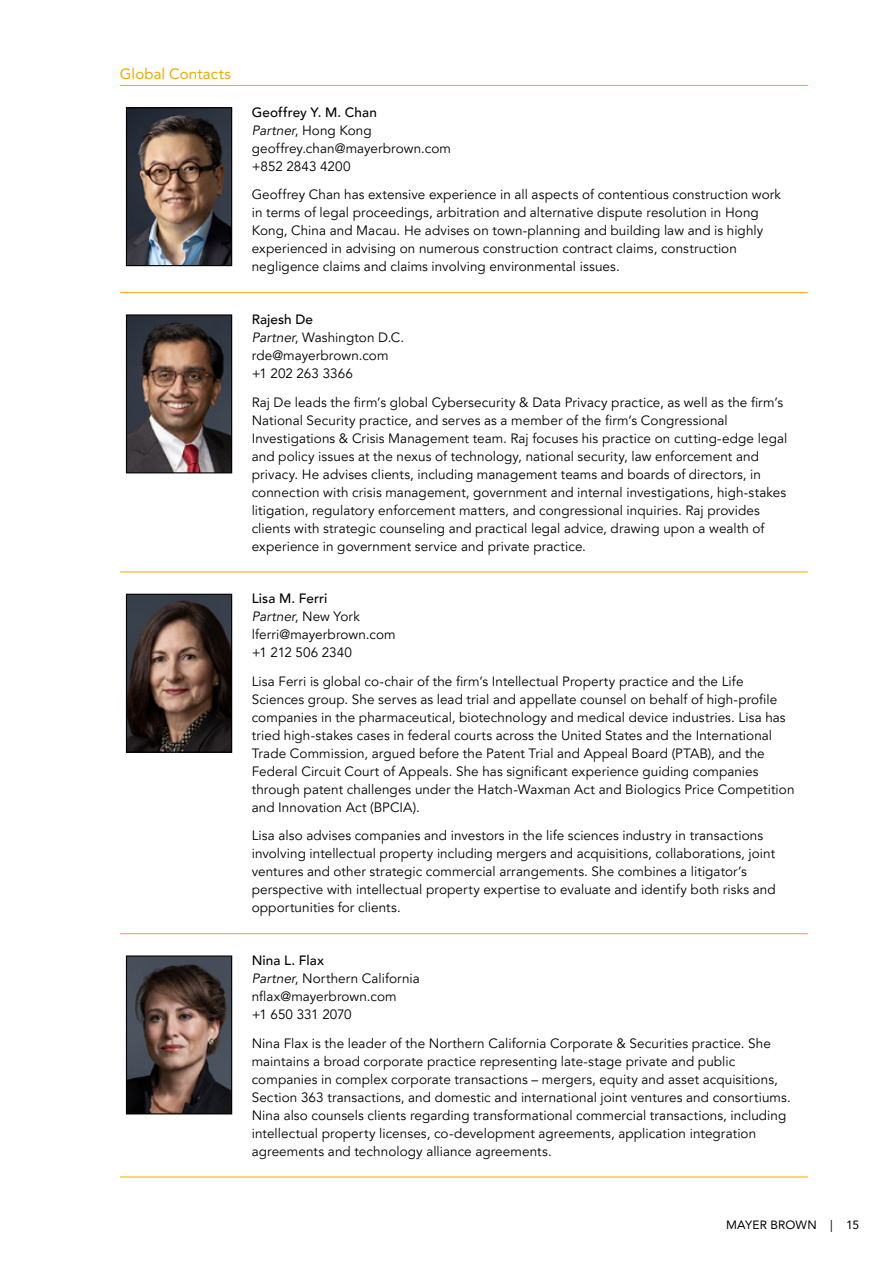
<style>
.page{position:relative;width:893px;height:1263px;background:#fff}
.page>*{position:absolute;margin:0;border:0;box-sizing:border-box;transform-origin:0 0}
.t1{font:15px "Avenir LT Pro";letter-spacing:.005em;color:#e9aa00}
.t2{font:13.5px/18px "Avenir LT Pro";letter-spacing:.005em;color:#000}
.t3{font:12px "Avenir LT Pro";letter-spacing:.005em;color:#000}
.s1{font-weight:500}
.s2{font-style:italic}
</style>
<div class="page">
<hr style="left:120px;top:85px;width:119px;height:1px;background:#f8a800">
<hr style="left:239px;top:85px;width:569px;height:1px;background:#f8a800">
<hr style="left:120px;top:292px;width:119px;height:1px;background:#f8a800">
<hr style="left:239px;top:292px;width:569px;height:1px;background:#f8a800">
<hr style="left:120px;top:571px;width:119px;height:1px;background:#f8a800">
<hr style="left:239px;top:571px;width:569px;height:1px;background:#f8a800">
<hr style="left:120px;top:933px;width:119px;height:1px;background:#f8a800">
<hr style="left:239px;top:933px;width:569px;height:1px;background:#f8a800">
<hr style="left:120px;top:1176px;width:119px;height:1px;background:#f8a800">
<hr style="left:239px;top:1176px;width:569px;height:1px;background:#f8a800">
<img style="left:128px;top:109px;width:102px;height:155px">
<div style="left:126px;top:107px;width:106px;height:159px;border:1px solid #000"></div>
<img style="left:128px;top:316px;width:102px;height:155px">
<div style="left:126px;top:314px;width:106px;height:159px;border:1px solid #000"></div>
<img style="left:128px;top:596px;width:102px;height:155px">
<div style="left:126px;top:594px;width:106px;height:159px;border:1px solid #000"></div>
<img style="left:128px;top:957px;width:102px;height:155px">
<div style="left:126px;top:955px;width:106px;height:159px;border:1px solid #000"></div>
<p class="t1" style="left:120px;top:64px;width:112px">Global Contacts</p>
<p class="t2" style="left:252px;top:103px;width:201px"><span class="s1">Geoffrey Y. M. Chan<br></span><span class="s2">Partner</span>, Hong Kong geoffrey.chan@mayerbrown.com +852 2843 4200</p>
<p class="t2" style="left:252px;top:186px;width:531px">Geoffrey Chan has extensive experience in all aspects of contentious construction work in terms of legal proceedings, arbitration and alternative dispute resolution in Hong Kong, China and Macau. He advises on town-planning and building law and is highly experienced in advising on numerous construction contract claims, construction negligence claims and claims involving environmental issues.</p>
<p class="t2" style="left:252px;top:311px;width:154px"><span class="s1">Rajesh De<br></span><span class="s2">Partner</span>, Washington D.C. rde@mayerbrown.com +1 202 263 3366</p>
<p class="t2" style="left:252px;top:393px;width:537px">Raj De leads the firm’s global Cybersecurity &amp; Data Privacy practice, as well as the firm’s National Security practice, and serves as a member of the firm’s Congressional Investigations &amp; Crisis Management team. Raj focuses his practice on cutting-edge legal and policy issues at the nexus of technology, national security, law enforcement and privacy. He advises clients, including management teams and boards of directors, in connection with crisis management, government and internal investigations, high-stakes litigation, regulatory enforcement matters, and congressional inquiries. Raj provides clients with strategic counseling and practical legal advice, drawing upon a wealth of experience in government service and private practice.</p>
<p class="t2" style="left:252px;top:590px;width:145px"><span class="s1">Lisa M. Ferri<br></span><span class="s2">Partner</span>, New York lferri@mayerbrown.com +1 212 506 2340</p>
<p class="t2" style="left:252px;top:672px;width:544px">Lisa Ferri is global co-chair of the firm’s Intellectual Property practice and the Life Sciences group. She serves as lead trial and appellate counsel on behalf of high-profile companies in the pharmaceutical, biotechnology and medical device industries. Lisa has tried high-stakes cases in federal courts across the United States and the International Trade Commission, argued before the Patent Trial and Appeal Board (PTAB), and the Federal Circuit Court of Appeals. She has significant experience guiding companies through patent challenges under the Hatch-Waxman Act and Biologics Price Competition and Innovation Act (BPCIA).</p>
<p class="t2" style="left:252px;top:827px;width:526px">Lisa also advises companies and investors in the life sciences industry in transactions involving intellectual property including mergers and acquisitions, collaborations, joint ventures and other strategic commercial arrangements. She combines a litigator’s perspective with intellectual property expertise to evaluate and identify both risks and opportunities for clients.</p>
<p class="t2" style="left:252px;top:952px;width:170px"><span class="s1">Nina L. Flax<br></span><span class="s2">Partner</span>, Northern California nflax@mayerbrown.com<br>+1 650 331 2070</p>
<p class="t2" style="left:252px;top:1034px;width:540px">Nina Flax is the leader of the Northern California Corporate &amp; Securities practice. She maintains a broad corporate practice representing late-stage private and public companies in complex corporate transactions – mergers, equity and asset acquisitions, Section 363 transactions, and domestic and international joint ventures and consortiums.<br>Nina also counsels clients regarding transformational commercial transactions, including intellectual property licenses, co-development agreements, application integration agreements and technology alliance agreements.</p>
<p class="t3" style="left:726px;top:1217px;width:135px">MAYER BROWN | 15</p>
</div>
